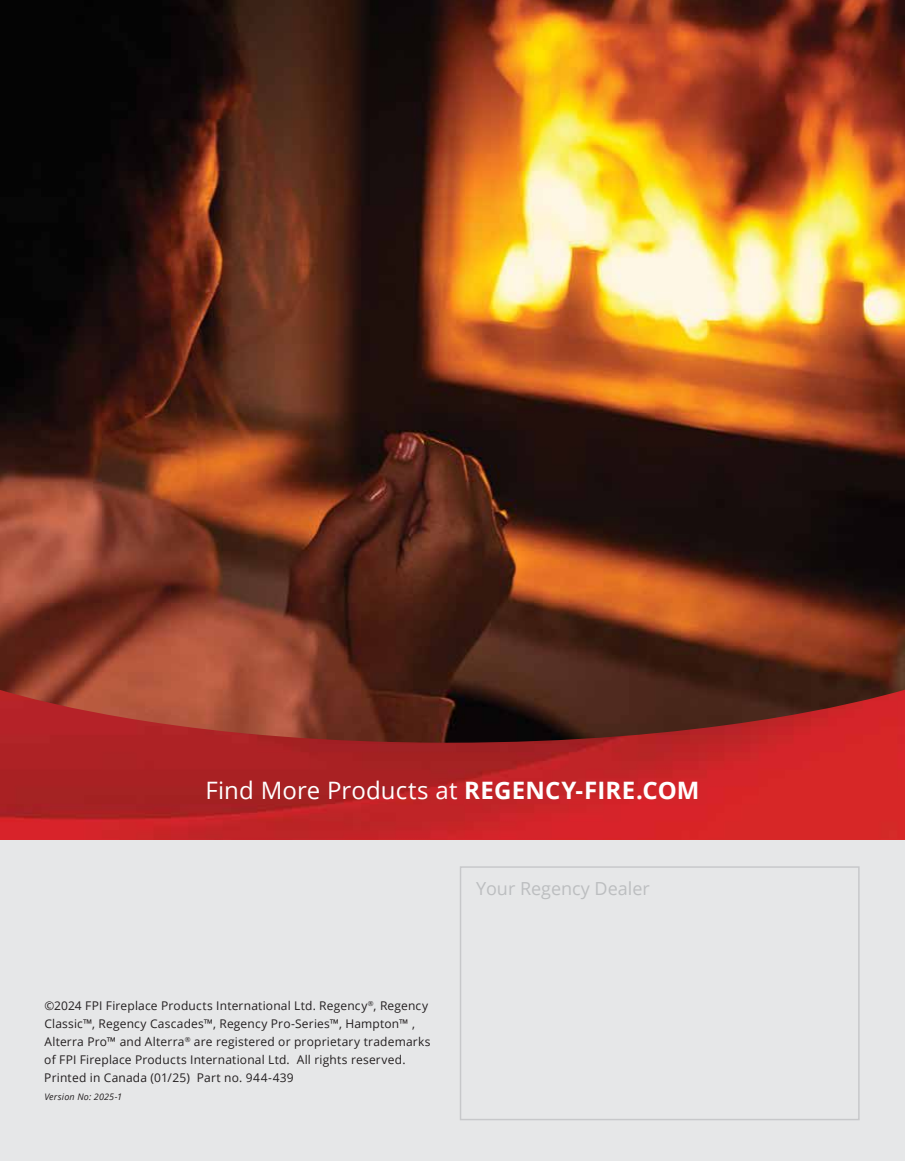
<style>
.page{position:relative;width:905px;height:1161px;background:#fff}
.page>*{position:absolute;margin:0;border:0;box-sizing:border-box;transform-origin:0 0}
.t1{font:24px "Open Sans";letter-spacing:.005em;color:#fff}
.t2{font:18px "Open Sans";color:#bcbec0}
.t3{font:12px/18px "Open Sans";letter-spacing:.015em;color:#231f20}
.t4{font:italic 9px "Open Sans";letter-spacing:.02em;color:#231f20}
.s1{font-weight:700}
</style>
<div class="page">
<img style="left:0;top:0;width:904px;height:690px">
<div style="left:0;top:833px;width:904px;height:328px;background:#e6e7e8"></div>
<img style="left:0;top:690px;width:904px;height:150px">
<div style="left:460px;top:866px;width:399px;height:254px;border:1px solid #c7c8ca"></div>
<h1 class="t1" style="left:205px;top:774px;width:495px">Find More Products at <span class="s1">REGENCY-FIRE.COM</span></h1>
<p class="t3" style="left:44px;top:997px;width:388px">©2024 FPI Fireplace Products International Ltd. Regency<sup>®</sup>, Regency Classic™, Regency Cascades™, Regency Pro-Series™, Hampton™ , Alterra Pro™ and Alterra<sup>®</sup> are registered or proprietary trademarks of FPI Fireplace Products International Ltd. All rights reserved.<br>Printed in Canada (01/25) Part no. 944-439</p>
<p class="t4" style="left:44px;top:1091px;width:79px">Version No: 2025-1</p>
<h2 class="t2" style="left:476px;top:877px;width:175px">Your Regency Dealer</h2>
</div>
